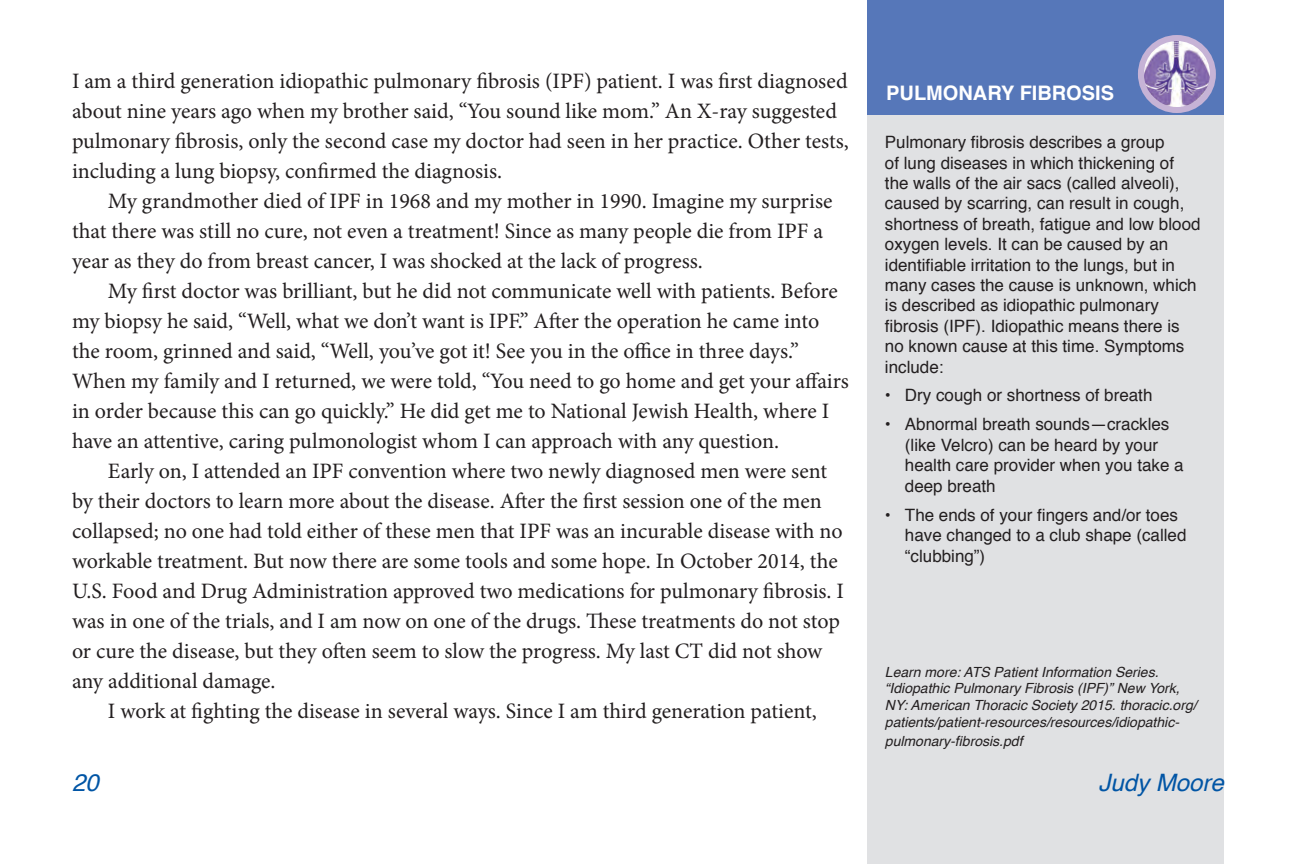
<style>
.page{position:relative;width:1296px;height:864px;background:#fff}
.page>*{position:absolute;margin:0;border:0;box-sizing:border-box;transform-origin:0 0}
.t1{font:italic 24px "Helvetica";color:#0155a5}
.t2{font:22px/30px "Minion Pro";letter-spacing:-.005em;color:#231f20}
.t3{font:700 20px "Helvetica";color:#fff}
.t4{font:17px/20.4px "Helvetica";color:#231f20}
.t5{font:italic 14px/16.8px "Helvetica";color:#231f20}
</style>
<div class="page">
<div style="left:867px;top:99px;width:357px;height:765px;background:#e0e1e3"></div>
<div style="left:867px;top:0;width:357px;height:115px;background:#5677b9"></div>
<img style="left:1141px;top:38px;width:72px;height:72px;border-radius:36px">
<div style="left:1138px;top:35px;width:78px;height:78px;border:6px solid #c6b3d6;border-radius:50%"></div>
<p class="t2" style="left:72px;top:66px;width:779px">I am a third generation idiopathic pulmonary fibrosis (IPF) patient. I was first diagnosed about nine years ago when my brother said, “You sound like mom.” An X-ray suggested pulmonary fibrosis, only the second case my doctor had seen in her practice. Other tests, including a lung biopsy, confirmed the diagnosis.</p>
<p class="t2" style="left:72px;top:186px;width:762px;text-indent:36px">My grandmother died of IPF in 1968 and my mother in 1990. Imagine my surprise that there was still no cure, not even a treatment! Since as many people die from IPF a year as they do from breast cancer, I was shocked at the lack of progress.</p>
<p class="t2" style="left:72px;top:276px;width:778px;text-indent:36px">My first doctor was brilliant, but he did not communicate well with patients. Before my biopsy he said, “Well, what we don’t want is IPF.” After the operation he came into the room, grinned and said, “Well, you’ve got it! See you in the office in three days.” When my family and I returned, we were told, “You need to go home and get your affairs in order because this can go quickly.” He did get me to National Jewish Health, where I have an attentive, caring pulmonologist whom I can approach with any question.</p>
<p class="t2" style="left:72px;top:456px;width:774px;text-indent:36px">Early on, I attended an IPF convention where two newly diagnosed men were sent by their doctors to learn more about the disease. After the first session one of the men collapsed; no one had told either of these men that IPF was an incurable disease with no workable treatment. But now there are some tools and some hope. In October 2014, the U.S. Food and Drug Administration approved two medications for pulmonary fibrosis. I was in one of the trials, and I am now on one of the drugs. These treatments do not stop or cure the disease, but they often seem to slow the progress. My last CT did not show any additional damage.</p>
<p class="t2" style="left:108px;top:696px;width:710px">I work at fighting the disease in several ways. Since I am third generation patient,</p>
<p class="t3" style="left:886px;top:77px;width:229px">PULMONARY FIBROSIS</p>
<p class="t4" style="left:885px;top:132px;width:317px">Pulmonary fibrosis describes a group<br>of lung diseases in which thickening of the walls of the air sacs (called alveoli), caused by scarring, can result in cough, shortness of breath, fatigue and low blood oxygen levels. It can be caused by an identifiable irritation to the lungs, but in many cases the cause is unknown, which is described as idiopathic pulmonary fibrosis (IPF). Idiopathic means there is no known cause at this time. Symptoms include:</p>
<p class="t4" style="left:885px;top:385px;width:269px">• Dry cough or shortness of breath</p>
<p class="t4" style="left:905px;top:415px;width:280px;text-indent:-20px">• Abnormal breath sounds—crackles (like Velcro) can be heard by your health care provider when you take a deep breath</p>
<p class="t4" style="left:905px;top:505px;width:283px;text-indent:-20px">• The ends of your fingers and/or toes have changed to a club shape (called “clubbing”)</p>
<p class="t5" style="left:885px;top:664px;width:313px">Learn more: ATS Patient Information Series. “Idiopathic Pulmonary Fibrosis (IPF)” New York, NY: American Thoracic Society 2015. thoracic.org/ patients/patient-resources/resources/idiopathic-</p>
<p class="t5" style="left:885px;top:733px;width:139px">pulmonary-fibrosis.pdf</p>
<p class="t1" style="left:72px;top:764px;width:28px">20</p>
<p class="t1" style="left:1099px;top:764px;width:127px">Judy Moore</p>
</div>
